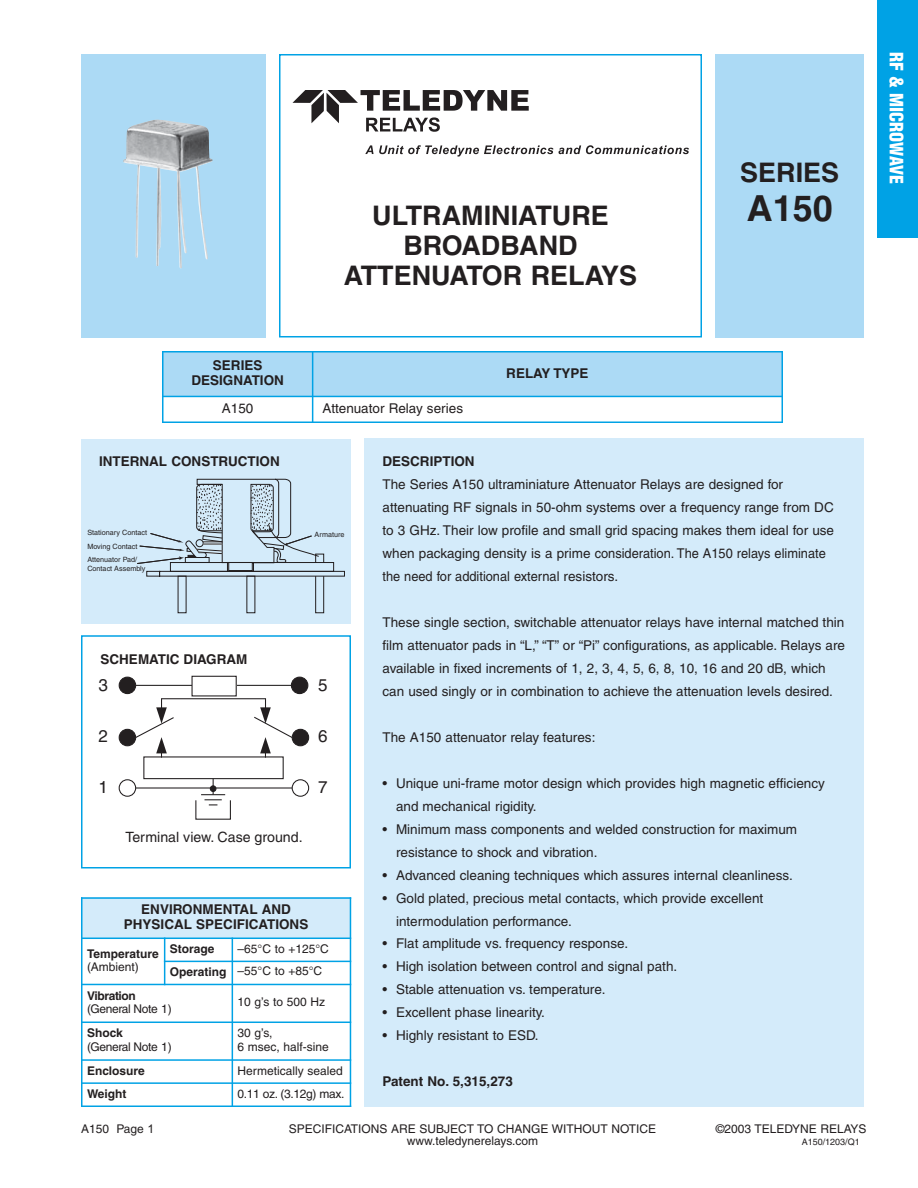
<style>
.page{position:relative;width:918px;height:1188px;background:#fff}
.page>*{position:absolute;margin:0;border:0;box-sizing:border-box;transform-origin:0 0}
.t1{font:700 36px "Helvetica";color:#231f20}
.t2{font:700 27px/30px "Helvetica";color:#231f20;text-align:center}
.t3{font:900 condensed 18px "Helvetica";color:#fff}
.t4{font:17.1px "Helvetica";color:#231f20}
.t5{font:14.25px "Helvetica";color:#231f20}
.t6{font:13.5px/23px "Helvetica";color:#231f20}
.t7{font:700 13.5px/15px "Helvetica";color:#231f20;text-align:center}
.t8{font:12px/22.4px "Helvetica";color:#231f20}
.t9{font:700 12px "Helvetica";color:#231f20}
.t10{font:12px "Helvetica";letter-spacing:-.035em;color:#231f20}
.t11{font:12px "Helvetica";letter-spacing:-.03em;color:#231f20}
.t12{font:700 12px "Helvetica";letter-spacing:-.035em;color:#231f20}
.t13{font:9px "Helvetica";color:#231f20}
.t14{font:7.2px/14px "Helvetica";color:#231f20}
.s1{font-weight:700}
.s2{font-family:"Arial"}
</style>
<div class="page">
<div style="left:878px;top:0;width:40px;height:238px;background:#00a2e5"></div>
<div style="left:81px;top:54px;width:185px;height:284px;background:#acdaf5"></div>
<div style="left:716px;top:54px;width:148px;height:284px;background:#acdaf5"></div>
<div style="left:279px;top:54px;width:423px;height:283px;border:2px solid #00a2e5"></div>
<svg style="left:292px;top:90px;width:237px;height:42px"></svg>
<svg style="left:365px;top:145px;width:324px;height:12px"></svg>
<div style="left:364px;top:439px;width:500px;height:668px;background:#d4ebfa"></div>
<div style="left:81px;top:439px;width:270px;height:184px;background:#d4ebfa"></div>
<svg style="left:137px;top:479px;width:208px;height:134px"></svg>
<div style="left:81px;top:635px;width:270px;height:234px;border:2px solid #00a2e5"></div>
<hr style="left:136px;top:685px;width:156px;height:1px;background:#231f20">
<hr style="left:136px;top:787px;width:156px;height:2px;background:#231f20">
<div style="left:119px;top:677px;width:17px;height:17px;background:#231f20;border-radius:50%"></div>
<div style="left:119px;top:677px;width:17px;height:17px;border:1px solid #231f20;border-radius:50%"></div>
<div style="left:119px;top:779px;width:17px;height:18px;border:1px solid #231f20;border-radius:50%"></div>
<div style="left:119px;top:729px;width:17px;height:17px;background:#231f20;border-radius:50%"></div>
<div style="left:119px;top:729px;width:17px;height:17px;border:1px solid #231f20;border-radius:50%"></div>
<div style="left:292px;top:729px;width:17px;height:17px;background:#231f20;border-radius:50%"></div>
<div style="left:292px;top:729px;width:17px;height:17px;border:1px solid #231f20;border-radius:50%"></div>
<div style="left:292px;top:779px;width:17px;height:18px;border:1px solid #231f20;border-radius:50%"></div>
<div style="left:291px;top:677px;width:17px;height:17px;background:#231f20;border-radius:50%"></div>
<div style="left:291px;top:677px;width:17px;height:17px;border:1px solid #231f20;border-radius:50%"></div>
<div style="left:192px;top:676px;width:44px;height:20px;background:#fff"></div>
<div style="left:192px;top:676px;width:45px;height:20px;border:1px solid #231f20"></div>
<div style="left:143px;top:756px;width:141px;height:23px;border:1px solid #231f20"></div>
<svg style="left:201px;top:779px;width:24px;height:26px"></svg>
<div style="left:210px;top:785px;width:6px;height:7px;border:1px solid #231f20;border-radius:50%"></div>
<div style="left:161px;top:698px;width:105px;height:13px;border:1px solid #231f20"></div>
<svg style="left:134px;top:707px;width:41px;height:51px"></svg>
<svg style="left:253px;top:707px;width:41px;height:51px"></svg>
<img style="left:123px;top:120px;width:90px;height:148px">
<div style="left:81px;top:897px;width:269px;height:41px;background:#d4ebfa"></div>
<hr style="left:81px;top:897px;width:1px;height:210px;background:#00a2e5">
<hr style="left:164px;top:938px;width:1px;height:47px;background:#00a2e5">
<hr style="left:232px;top:938px;width:1px;height:169px;background:#00a2e5">
<hr style="left:350px;top:897px;width:1px;height:210px;background:#00a2e5">
<hr style="left:81px;top:897px;width:270px;height:2px;background:#00a2e5">
<hr style="left:81px;top:938px;width:270px;height:1px;background:#00a2e5">
<hr style="left:164px;top:961px;width:187px;height:1px;background:#00a2e5">
<hr style="left:81px;top:984px;width:270px;height:1px;background:#00a2e5">
<hr style="left:81px;top:1022px;width:270px;height:1px;background:#00a2e5">
<hr style="left:81px;top:1059px;width:270px;height:2px;background:#00a2e5">
<hr style="left:81px;top:1082px;width:270px;height:2px;background:#00a2e5">
<hr style="left:81px;top:1106px;width:270px;height:1px;background:#00a2e5">
<div style="left:162px;top:351px;width:151px;height:45px;background:#acdaf5"></div>
<div style="left:313px;top:351px;width:470px;height:45px;background:#acdaf5"></div>
<hr style="left:162px;top:351px;width:2px;height:72px;background:#00a2e5">
<hr style="left:312px;top:351px;width:1px;height:72px;background:#00a2e5">
<hr style="left:782px;top:351px;width:1px;height:72px;background:#00a2e5">
<hr style="left:162px;top:351px;width:621px;height:1px;background:#00a2e5">
<hr style="left:162px;top:396px;width:621px;height:1px;background:#00a2e5">
<hr style="left:162px;top:422px;width:621px;height:1px;background:#00a2e5">
<h2 class="t2" style="left:740px;top:160px;width:101px">SERIES</h2>
<h2 class="t2" style="left:372px;top:203px;width:238px">ULTRAMINIATURE</h2>
<h1 class="t1" style="left:747px;top:195px;width:88px">A150</h1>
<h2 class="t2" style="left:344px;top:233px;width:295px">BROADBAND<br>ATTENUATOR RELAYS</h2>
<h3 class="t3" style="left:903px;top:52px;width:133px;rotate:90deg">RF &amp; MICROWAVE</h3>
<p class="t7" style="left:191px;top:359px;width:94px">SERIES<br>DESIGNATION</p>
<p class="t7" style="left:506px;top:367px;width:84px">RELAY TYPE</p>
<p class="t6" style="left:222px;top:398px;width:33px">A150</p>
<p class="t6" style="left:322px;top:398px;width:142px">Attenuator Relay series</p>
<p class="t7" style="left:99px;top:455px;width:182px">INTERNAL CONSTRUCTION</p>
<p class="t14" style="left:87px;top:526px;width:61px">Stationary Contact<br>Moving Contact<br>Attenuator Pad/</p>
<p class="t14" style="left:87px;top:562px;width:60px">Contact Assembly</p>
<p class="t14" style="left:315px;top:528px;width:31px">Armature</p>
<p class="t7" style="left:101px;top:653px;width:148px">SCHEMATIC DIAGRAM</p>
<p class="t4" style="left:99px;top:678px;width:11px">3</p>
<p class="t4" style="left:99px;top:730px;width:11px">2</p>
<p class="t4" style="left:99px;top:781px;width:11px">1</p>
<p class="t5" style="left:125px;top:832px;width:179px">Terminal view. Case ground.</p>
<p class="t4" style="left:318px;top:678px;width:11px">5</p>
<p class="t4" style="left:318px;top:730px;width:11px">6</p>
<p class="t4" style="left:318px;top:781px;width:11px">7</p>
<p class="t7" style="left:124px;top:903px;width:186px">ENVIRONMENTAL AND<br>PHYSICAL SPECIFICATIONS</p>
<p class="t9" style="left:87px;top:949px;width:73px">Temperature</p>
<p class="t8" style="left:87px;top:957px;width:53px">(Ambient)</p>
<p class="t9" style="left:170px;top:944px;width:46px">Storage</p>
<p class="t8" style="left:170px;top:939px;width:160px;text-indent:68px">–65°C to +125°C<br><span class="s1">Operating</span> –55°C to +85°C</p>
<p class="t12" style="left:87px;top:991px;width:50px">Vibration</p>
<p class="t10" style="left:87px;top:1005px;width:86px">(General Note 1)</p>
<p class="t9" style="left:87px;top:1029px;width:37px">Shock</p>
<p class="t10" style="left:87px;top:1042px;width:86px">(General Note 1)</p>
<p class="t8" style="left:238px;top:992px;width:89px">10 g’s to 500 Hz</p>
<p class="t8" style="left:238px;top:1028px;width:93px;line-height:13.5px">30 g’s,<br>6 msec, half-sine</p>
<p class="t9" style="left:87px;top:1066px;width:59px">Enclosure</p>
<p class="t8" style="left:238px;top:1060px;width:107px">Hermetically sealed</p>
<p class="t9" style="left:87px;top:1089px;width:41px">Weight</p>
<p class="t11" style="left:238px;top:1089px;width:108px">0.11 oz. (3.12g) max.</p>
<p class="t7" style="left:383px;top:455px;width:94px">DESCRIPTION</p>
<p class="t6" style="left:382px;top:474px;width:453px">The Series A150 ultraminiature Attenuator Relays are designed for attenuating RF signals in 50-ohm systems over a frequency range from DC to 3 GHz. Their low profile and small grid spacing makes them ideal for use when packaging density is a prime consideration. The A150 relays eliminate the need for additional external resistors.</p>
<p class="t6" style="left:383px;top:612px;width:464px">These single section, switchable attenuator relays have internal matched thin film attenuator pads in “L,” “T” or “Pi” configurations, as applicable. Relays are available in fixed increments of 1, 2, 3, 4, 5, 6, 8, 10, 16 and 20 dB, which can used singly or in combination to achieve the attenuation levels desired.</p>
<p class="t6" style="left:383px;top:727px;width:214px">The A150 attenuator relay features:</p>
<p class="t6" style="left:396px;top:773px;width:430px;text-indent:-14px">• Unique uni-frame motor design which provides high magnetic efficiency and mechanical rigidity.</p>
<p class="t6" style="left:396px;top:819px;width:403px;text-indent:-14px">• Minimum mass components and welded construction for maximum resistance to shock and vibration.</p>
<p class="t6" style="left:383px;top:865px;width:412px">• Advanced cleaning techniques which assures internal cleanliness.</p>
<p class="t6" style="left:396px;top:888px;width:369px;text-indent:-14px">• Gold plated, precious metal contacts, which provide excellent intermodulation performance.</p>
<p class="t6" style="left:383px;top:934px;width:247px">• Flat amplitude vs. frequency response.</p>
<p class="t6" style="left:383px;top:956px;width:296px">• High isolation between control and signal path.</p>
<p class="t6" style="left:383px;top:979px;width:225px">• Stable attenuation vs. temperature.</p>
<p class="t6" style="left:383px;top:1002px;width:164px">• Excellent phase linearity.</p>
<p class="t6" style="left:383px;top:1025px;width:158px">• Highly resistant to ESD.</p>
<p class="t7" style="left:383px;top:1075px;width:132px">Patent No. 5,315,273</p>
<p class="t8" style="left:81px;top:1119px;width:75px">A150 Page <span class="s2">1</span></p>
<p class="t8" style="left:289px;top:1119px;width:369px">SPECIFICATIONS ARE SUBJECT TO CHANGE WITHOUT NOTICE</p>
<p class="t8" style="left:716px;top:1119px;width:152px">©2003 TELEDYNE RELAYS</p>
<p class="t8" style="left:407px;top:1131px;width:133px">www.teledynerelays.com</p>
<p class="t13" style="left:802px;top:1139px;width:60px">A150/1203/Q1</p>
</div>
